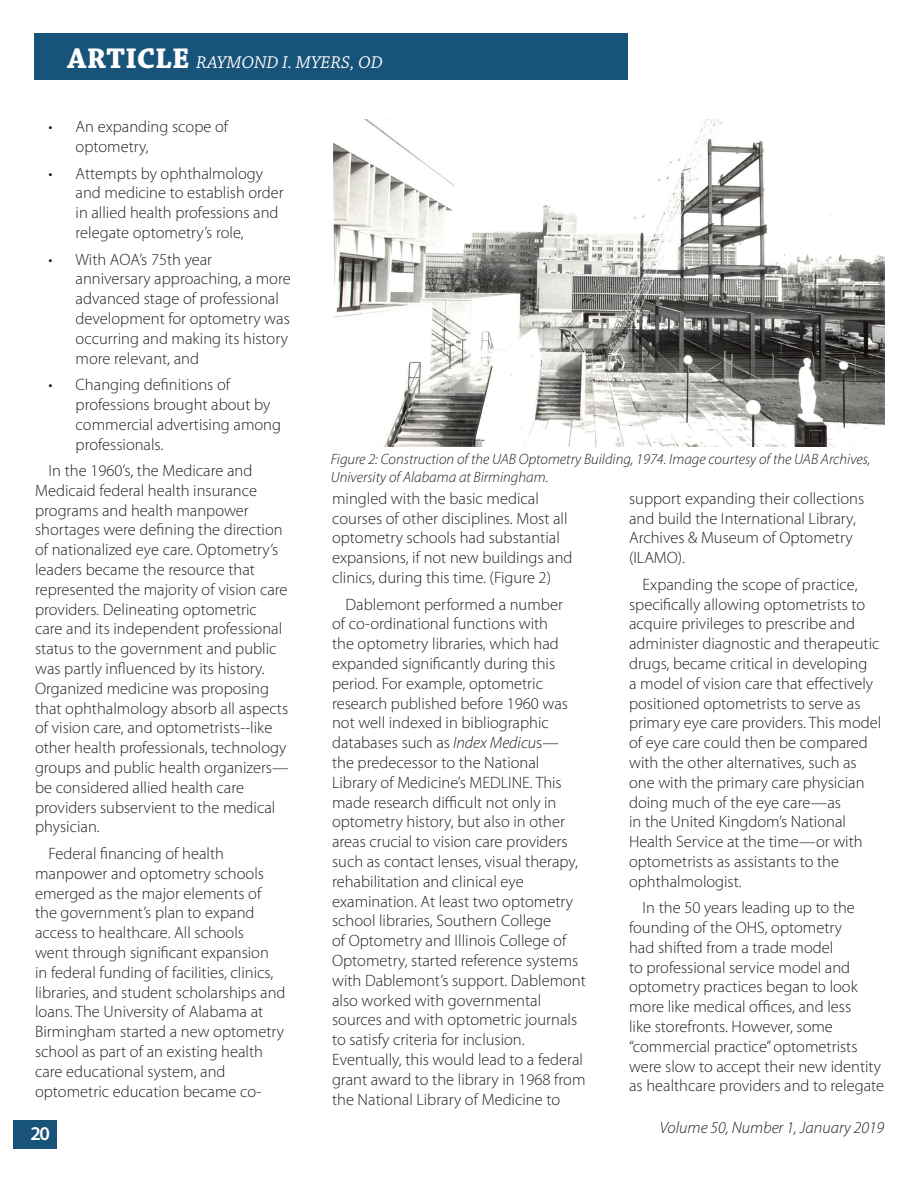
<style>
.page{position:relative;width:918px;height:1188px;background:#fff}
.page>*{position:absolute;margin:0;border:0;box-sizing:border-box;transform-origin:0 0}
.t1{font:600 19.5px "Myriad Pro";color:#fff}
.t2{font:italic 18px "Chaparral Pro";color:#fff}
.t3{font:300 16.5px/19.8px "Myriad Pro";color:#231f20}
.t4{font:italic 300 16.5px "Myriad Pro";color:#231f20}
.t5{font:italic 300 15px/18px "Myriad Pro";color:#231f20}
.s1{font-weight:700;font-style:normal;font-size:30px}
.s2{font-style:italic}
</style>
<div class="page">
<div style="left:14px;top:1120px;width:43px;height:29px;background:#185379"></div>
<div style="left:34px;top:34px;width:594px;height:46px;background:#185379"></div>
<img style="left:333px;top:120px;width:551px;height:326px">
<p class="t2" style="left:68px;top:52px;width:317px"><span class="s1">ARTICLE</span> RAYMOND I. MYERS, OD</p>
<p class="t3" style="left:76px;top:117px;width:154px;text-indent:-27px">• An expanding scope of optometry,</p>
<p class="t3" style="left:76px;top:163px;width:210px;text-indent:-27px">• Attempts by ophthalmology and medicine to establish order in allied health professions and relegate optometry’s role,</p>
<p class="t3" style="left:76px;top:249px;width:217px;text-indent:-27px">• With AOA’s 75th year anniversary approaching, a more advanced stage of professional development for optometry was occurring and making its history more relevant, and</p>
<p class="t3" style="left:76px;top:375px;width:207px;text-indent:-27px">• Changing definitions of professions brought about by commercial advertising among professionals.</p>
<p class="t3" style="left:35px;top:460px;width:255px;text-indent:13px">In the 1960’s, the Medicare and Medicaid federal health insurance programs and health manpower shortages were defining the direction of nationalized eye care. Optometry’s leaders became the resource that represented the majority of vision care providers. Delineating optometric care and its independent professional status to the government and public was partly influenced by its history.<br>Organized medicine was proposing that ophthalmology absorb all aspects of vision care, and optometrists--like other health professionals, technology groups and public health organizers— be considered allied health care providers subservient to the medical physician.</p>
<p class="t3" style="left:35px;top:843px;width:252px;text-indent:13px">Federal financing of health manpower and optometry schools emerged as the major elements of the government’s plan to expand access to healthcare. All schools<br>went through significant expansion<br>in federal funding of facilities, clinics, libraries, and student scholarships and loans. The University of Alabama at Birmingham started a new optometry school as part of an existing health care educational system, and optometric education became co-</p>
<p class="t5" style="left:331px;top:450px;width:541px">Figure 2: Construction of the UAB Optometry Building, 1974. Image courtesy of the UAB Archives,<br>University of Alabama at Birmingham.</p>
<p class="t3" style="left:332px;top:488px;width:242px">mingled with the basic medical courses of other disciplines. Most all optometry schools had substantial expansions, if not new buildings and clinics, during this time. (Figure 2)</p>
<p class="t3" style="left:332px;top:594px;width:255px;text-indent:13px">Dablemont performed a number<br>of co-ordinational functions with<br>the optometry libraries, which had expanded significantly during this period. For example, optometric research published before 1960 was not well indexed in bibliographic databases such as <span class="s2">Index Medicu</span>s—<br>the predecessor to the National Library of Medicine’s MEDLINE. This made research difficult not only in optometry history, but also in other areas crucial to vision care providers such as contact lenses, visual therapy, rehabilitation and clinical eye examination. At least two optometry school libraries, Southern College<br>of Optometry and Illinois College of Optometry, started reference systems with Dablemont’s support. Dablemont also worked with governmental sources and with optometric journals to satisfy criteria for inclusion.<br>Eventually, this would lead to a federal grant award to the library in 1968 from the National Library of Medicine to</p>
<p class="t3" style="left:629px;top:488px;width:237px">support expanding their collections and build the International Library,<br>Archives &amp; Museum of Optometry (ILAMO).</p>
<p class="t3" style="left:629px;top:574px;width:254px;text-indent:13px">Expanding the scope of practice, specifically allowing optometrists to acquire privileges to prescribe and administer diagnostic and therapeutic drugs, became critical in developing<br>a model of vision care that effectively positioned optometrists to serve as primary eye care providers. This model of eye care could then be compared with the other alternatives, such as one with the primary care physician doing much of the eye care—as<br>in the United Kingdom’s National Health Service at the time—or with optometrists as assistants to the ophthalmologist.</p>
<p class="t3" style="left:629px;top:898px;width:257px;text-indent:13px">In the 50 years leading up to the founding of the OHS, optometry<br>had shifted from a trade model<br>to professional service model and optometry practices began to look more like medical offices, and less<br>like storefronts. However, some “commercial practice” optometrists were slow to accept their new identity as healthcare providers and to relegate</p>
<p class="t1" style="left:30px;top:1121px;width:21px">20</p>
<p class="t4" style="left:660px;top:1117px;width:226px">Volume 50, Number 1, January 2019</p>
</div>
